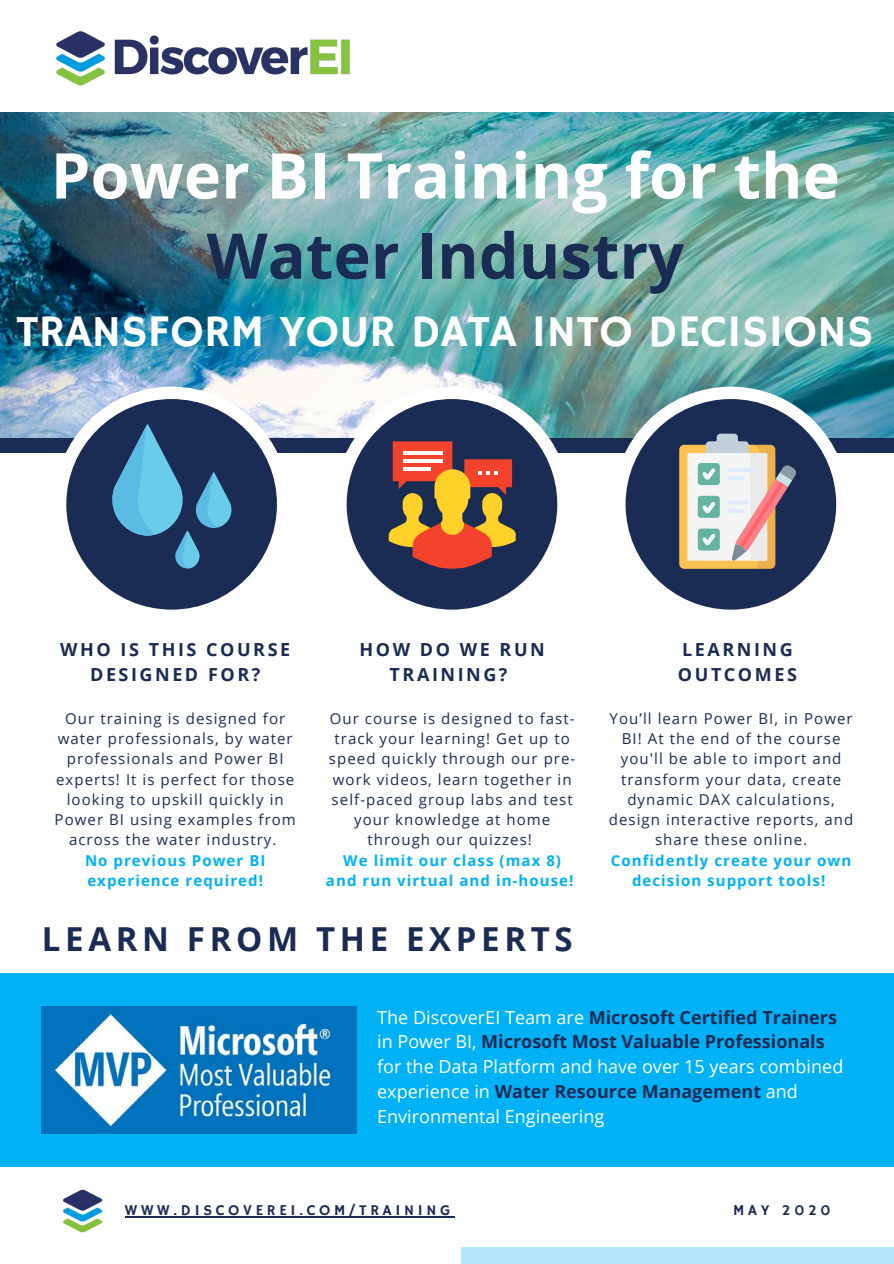
<style>
.page{position:relative;width:894px;height:1264px;background:#fff}
.page>*{position:absolute;margin:0;border:0;box-sizing:border-box;transform-origin:0 0}
.t1{font:700 63px "Open Sans";color:#fff}
.t2{font:700 63px "Open Sans";color:#1a2b54}
.t3{font:45px "Hammersmith One";color:#fff}
.t4{font:700 33px "Open Sans";letter-spacing:.14em;color:#1a2b54}
.t5{font:18px/24.8px "Open Sans";color:#fff}
.t6{font:700 18px/24.8px "Open Sans";letter-spacing:.14em;color:#1a2b54;text-align:center}
.t7{font:15px/20.2px "Open Sans";letter-spacing:.07em;color:#1a2b54;text-align:center}
.t8{font:700 15px/20.2px "Open Sans";letter-spacing:.07em;color:#00b1f5;text-align:center}
.t9{font:15px "Hammersmith One";letter-spacing:.245em;color:#1a2b54}
.s1{font-weight:700;color:#1a2b54}
</style>
<div class="page">
<img style="left:0;top:112px;width:893px;height:326px">
<div style="left:0;top:438px;width:893px;height:15px;background:#1a2b54"></div>
<svg style="left:54px;top:387px;width:235px;height:223px"></svg>
<svg style="left:613px;top:387px;width:235px;height:223px;fill:#1a2b54"></svg>
<svg style="left:334px;top:387px;width:235px;height:223px;fill:#1a2b54"></svg>
<img style="left:56px;top:31px;width:294px;height:55px">
<svg style="left:111px;top:424px;width:123px;height:144px;background:#35668c"></svg>
<svg style="left:388px;top:441px;width:128px;height:127px;background:#a36140"></svg>
<div style="left:679px;top:445px;width:79px;height:124px;background:#ffc250;border-radius:5px"></div>
<div style="left:687px;top:453px;width:80px;height:107px;background:#f5f5f5;border-radius:2px"></div>
<div style="left:697px;top:463px;width:22px;height:22px;background:#66b49d;border-radius:3px"></div>
<div style="left:697px;top:496px;width:22px;height:22px;background:#66b49d;border-radius:3px"></div>
<div style="left:697px;top:528px;width:22px;height:22px;background:#66b49d;border-radius:3px"></div>
<svg style="left:702px;top:433px;width:94px;height:136px"></svg>
<div style="left:0;top:973px;width:893px;height:193px;background:#00b1f5"></div>
<img style="left:42px;top:1006px;width:314px;height:127px">
<img style="left:63px;top:1189px;width:40px;height:44px">
<div style="left:461px;top:1247px;width:432px;height:16px;background:#b4e8fc"></div>
<hr style="left:125px;top:1216px;width:329px;height:1px;background:#1a2b54">
<h1 class="t1" style="left:51px;top:131px;width:790px">Power BI Training for the</h1>
<h1 class="t2" style="left:206px;top:211px;width:479px">Water Industry</h1>
<h2 class="t3" style="left:16px;top:306px;width:858px">TRANSFORM YOUR DATA INTO DECISIONS</h2>
<p class="t6" style="left:60px;top:637px;width:231px">WHO IS THIS COURSE<br>DESIGNED FOR?</p>
<p class="t6" style="left:359px;top:637px;width:187px">HOW DO WE RUN<br>TRAINING?</p>
<p class="t7" style="left:55px;top:707px;width:243px">Our training is designed for water professionals, by water professionals and Power BI experts! It is perfect for those looking to upskill quickly in<br>Power BI using examples from across the water industry.</p>
<p class="t8" style="left:85px;top:849px;width:182px;text-align:left">No previous Power BI experience required!</p>
<p class="t7" style="left:329px;top:707px;width:248px">Our course is designed to fast&shy;track your learning! Get up to speed quickly through our pre&shy;work videos, learn together in self-paced group labs and test your knowledge at home through our quizzes!</p>
<p class="t8" style="left:326px;top:849px;width:249px">We limit our class (max 8) and run virtual and in-house!</p>
<h3 class="t4" style="left:42px;top:915px;width:532px">LEARN FROM THE EXPERTS</h3>
<p class="t6" style="left:677px;top:637px;width:120px;text-align:left">LEARNING<br>OUTCOMES</p>
<p class="t7" style="left:608px;top:707px;width:246px">You’ll learn Power BI, in Power<br>BI! At the end of the course you'll be able to import and transform your data, create dynamic DAX calculations, design interactive reports, and share these online.</p>
<p class="t8" style="left:610px;top:849px;width:242px">Confidently create your own decision support tools!</p>
<p class="t5" style="left:377px;top:1004px;width:467px">The DiscoverEI Team are <span class="s1">Microsoft Certified Trainers </span>in Power BI, <span class="s1">Microsoft Most Valuable Professionals </span>for the Data Platform and have over 15 years combined experience in <span class="s1">Water Resource Management</span> and Environmental Engineering</p>
<p class="t9" style="left:125px;top:1201px;width:327px">WWW.DISCOVEREI.COM/TRAINING</p>
<p class="t9" style="left:733px;top:1201px;width:99px">MAY 2020</p>
</div>
